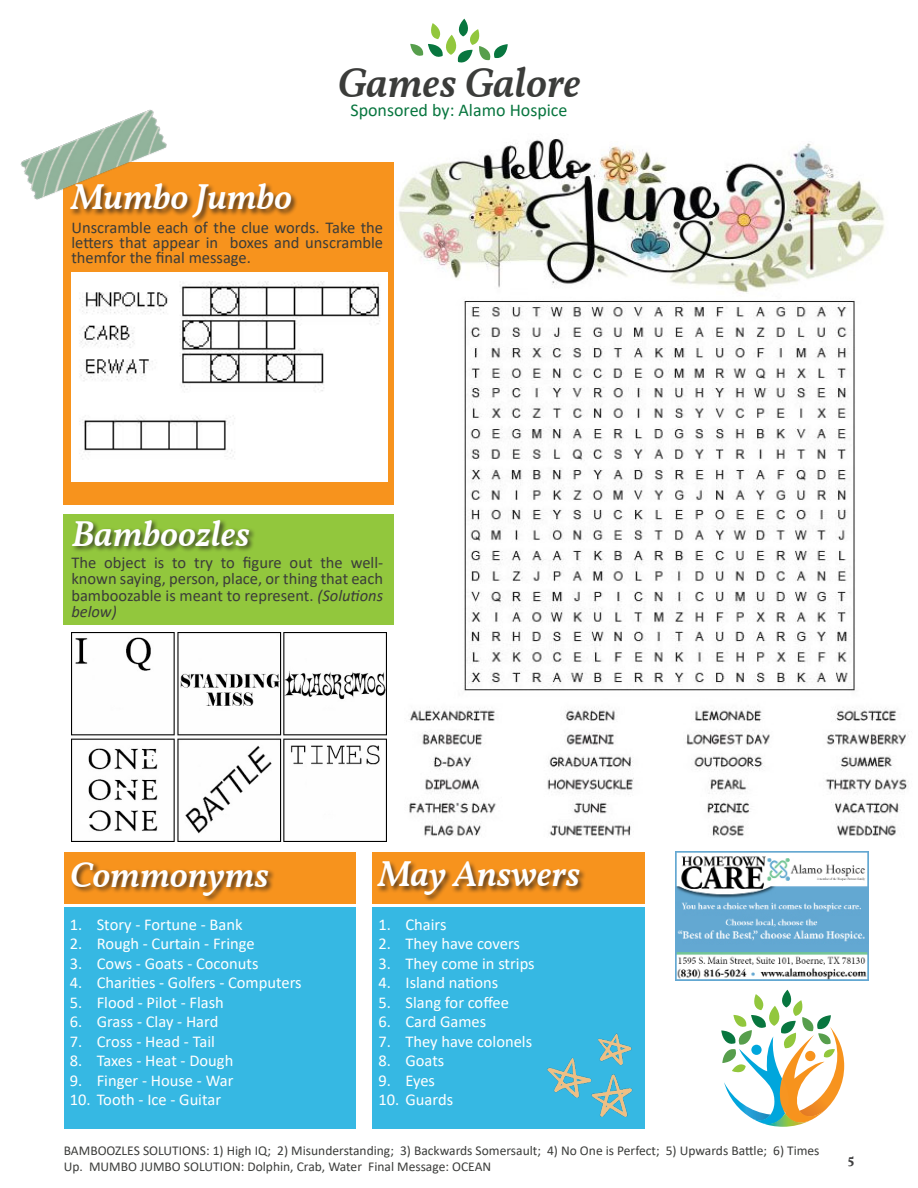
<style>
.page{position:relative;width:918px;height:1188px;background:#fff}
.page>*{position:absolute;margin:0;border:0;box-sizing:border-box;transform-origin:0 0}
.Title_Article{font:italic 600 42px "Vollkorn";color:#3b3c3a}
._33_Header_gray_Bitt{font:italic 600 36px "Vollkorn";color:#fff}
.t1{font:18px "Calibri";color:#08763f}
.t2{font:16.5px "Calibri";color:#fff}
.Body_Text_Intro{font:16.5px/16.5px "Calibri";color:#3b3c3a;text-align:justify}
.t3{font:13.5px/16.2px "Calibri";color:#3b3c3a}
._9_Content_gray_Sour{font:700 13.5px "Vollkorn";color:#3e3e3f}
.s1{font-style:italic}
</style>
<div class="page">
<div style="left:64px;top:907px;width:291px;height:221px;background:#36b8e3"></div>
<div style="left:372px;top:852px;width:272px;height:51px;background:#f7931d"></div>
<div style="left:372px;top:907px;width:272px;height:221px;background:#36b8e3"></div>
<div style="left:64px;top:852px;width:291px;height:51px;background:#f7931d"></div>
<div style="left:64px;top:162px;width:330px;height:343px;background:#f7931d"></div>
<div style="left:70px;top:861px;width:205px;height:41px;background:#231f20;opacity:.75"></div>
<div style="left:376px;top:860px;width:210px;height:42px;background:#231f20;opacity:.75"></div>
<div style="left:64px;top:514px;width:330px;height:111px;background:#92c73d"></div>
<div style="left:71px;top:518px;width:185px;height:35px;background:#231f20;opacity:.75"></div>
<img style="left:676px;top:852px;width:192px;height:128px">
<svg style="left:721px;top:990px;width:123px;height:137px"></svg>
<svg style="left:410px;top:19px;width:98px;height:44px"></svg>
<div style="left:69px;top:182px;width:230px;height:43px;background:#231f20;opacity:.75"></div>
<img style="left:72px;top:632px;width:315px;height:210px">
<img style="left:71px;top:273px;width:317px;height:208px">
<img style="left:483px;top:969px;width:213px;height:160px">
<img style="left:20px;top:109px;width:213px;height:184px">
<img style="left:397px;top:139px;width:512px;height:697px">
<p class="_33_Header_gray_Bitt" style="left:71px;top:170px;width:222px">Mumbo Jumbo</p>
<p class="Title_Article" style="left:337px;top:51px;width:245px">Games Galore</p>
<p class="t1" style="left:350px;top:97px;width:219px">Sponsored by: Alamo Hospice</p>
<p class="Body_Text_Intro" style="left:71px;top:220px;width:313px;line-height:15px">Unscramble each of the clue words. Take the letters that appear in boxes and unscramble themfor the final message.</p>
<p class="_33_Header_gray_Bitt" style="left:71px;top:507px;width:180px">Bamboozles</p>
<p class="Body_Text_Intro" style="left:71px;top:554px;width:313px">The object is to try to figure out the well&shy;known saying, person, place, or thing that each bamboozable is meant to represent. <span class="s1">(Solutions below)</span></p>
<p class="_33_Header_gray_Bitt" style="left:70px;top:847px;width:201px">Commonyms</p>
<p class="t2" style="left:70px;top:913px;width:174px">1. Story - Fortune - Bank</p>
<p class="t2" style="left:70px;top:932px;width:186px">2. Rough - Curtain - Fringe</p>
<p class="t2" style="left:70px;top:952px;width:190px">3. Cows - Goats - Coconuts</p>
<p class="t2" style="left:70px;top:971px;width:233px">4. Charities - Golfers - Computers</p>
<p class="t2" style="left:70px;top:991px;width:156px">5. Flood - Pilot - Flash</p>
<p class="t2" style="left:70px;top:1010px;width:150px">6. Grass - Clay - Hard</p>
<p class="t2" style="left:70px;top:1030px;width:147px">7. Cross - Head - Tail</p>
<p class="t2" style="left:70px;top:1049px;width:165px">8. Taxes - Heat - Dough</p>
<p class="t2" style="left:70px;top:1069px;width:165px">9. Finger - House - War</p>
<p class="t2" style="left:70px;top:1088px;width:153px">10. Tooth - Ice - Guitar</p>
<p class="_33_Header_gray_Bitt" style="left:379px;top:847px;width:203px">May Answers</p>
<p class="t2" style="left:379px;top:913px;width:70px">1. Chairs</p>
<p class="t2" style="left:379px;top:932px;width:143px">2. They have covers</p>
<p class="t2" style="left:379px;top:952px;width:158px">3. They come in strips</p>
<p class="t2" style="left:379px;top:971px;width:121px">4. Island nations</p>
<p class="t2" style="left:379px;top:991px;width:132px">5. Slang for coffee</p>
<p class="t2" style="left:379px;top:1010px;width:109px">6. Card Games</p>
<p class="t2" style="left:379px;top:1030px;width:155px">7. They have colonels</p>
<p class="t2" style="left:379px;top:1049px;width:67px">8. Goats</p>
<p class="t2" style="left:379px;top:1069px;width:58px">9. Eyes</p>
<p class="t2" style="left:379px;top:1088px;width:76px">10. Guards</p>
<p class="t3" style="left:64px;top:1142px;width:757px">BAMBOOZLES SOLUTIONS: 1) High IQ; 2) Misunderstanding; 3) Backwards Somersault; 4) No One is Perfect; 5) Upwards Battle; 6) Times<br>Up. MUMBO JUMBO SOLUTION: Dolphin, Crab, Water Final Message: OCEAN</p>
<p class="_9_Content_gray_Sour" style="left:848px;top:1149px;width:8px">5</p>
</div>
